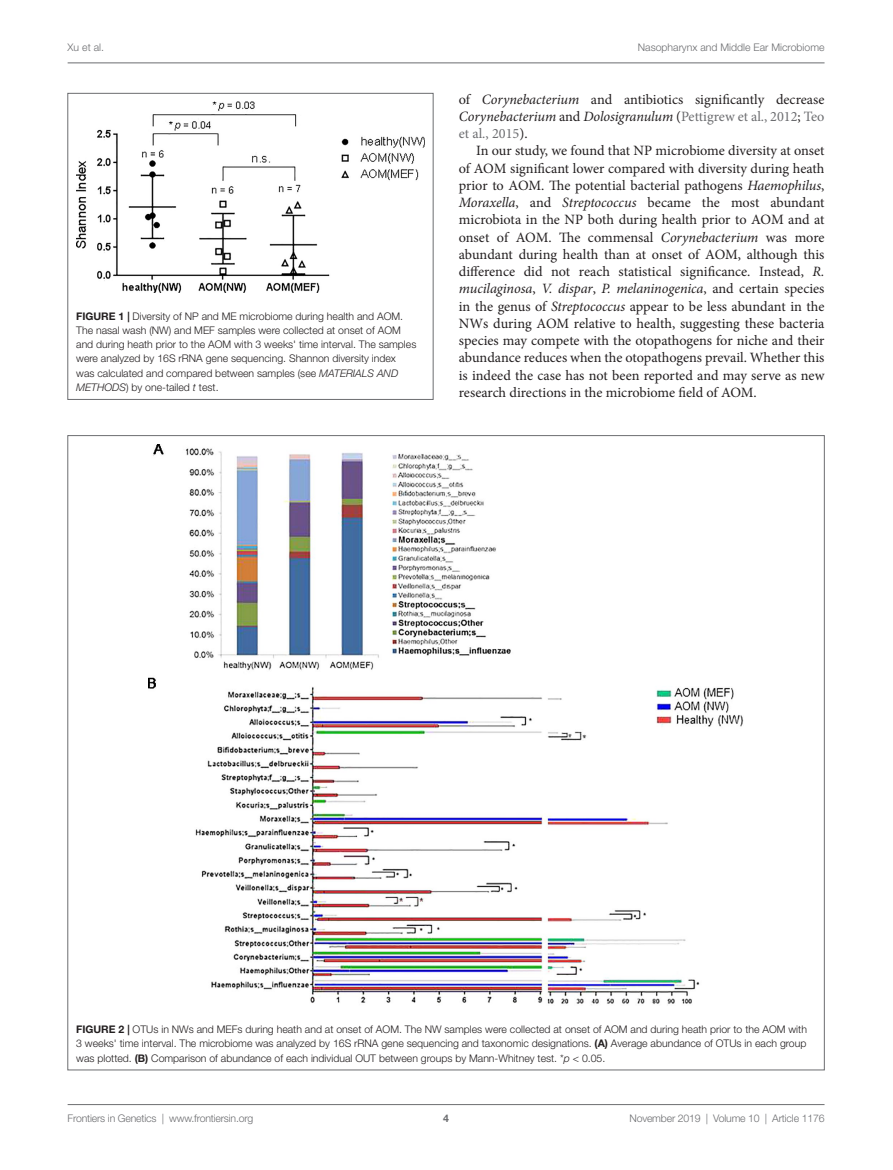
<style>
.page{position:relative;width:893px;height:1170px;background:#fff}
.page>*{position:absolute;margin:0;border:0;box-sizing:border-box;transform-origin:0 0}
.T{font:14.25px/17.2px "Minion Pro MTC";color:#231f20;text-align:justify}
.T1{font:14.25px/17.2px "Minion Pro MTC";color:#231f20;text-align:justify}
.FC{font:300 10.5px/14.2px "Helvetica Neue LT Std";color:#231f20}
.t1{font:300 10.5px "Helvetica Neue LT Std";letter-spacing:-.015em;color:#6c6d70}
.t2{font:700 10.5px "Helvetica Neue LT Std";color:#6c6d70}
.s1{font-weight:700}
.s2{font-style:italic}
.s3{color:#6c6d70}
</style>
<div class="page">
<hr style="left:68px;top:63px;width:756px;height:1px;background:#6c6d70">
<hr style="left:68px;top:1104px;width:756px;height:1px;background:#6c6d70">
<img style="left:77px;top:102px;width:347px;height:191px">
<img style="left:148px;top:444px;width:596px;height:561px">
<p class="t1" style="left:68px;top:41px;width:38px">Xu et al.</p>
<p class="t1" style="left:638px;top:41px;width:188px">Nasopharynx and Middle Ear Microbiome</p>
<p class="FC" style="left:76px;top:309px;width:342px"><span class="s1">FIGURE 1 |</span> Diversity of NP and ME microbiome during health and AOM.<br>The nasal wash (NW) and MEF samples were collected at onset of AOM and during heath prior to the AOM with 3 weeks' time interval. The samples were analyzed by 16S rRNA gene sequencing. Shannon diversity index was calculated and compared between samples (see <span class="s2">MATERIALS AND METHODS</span>) by one-tailed <span class="s2">t</span> test.</p>
<p class="T1" style="left:459px;top:90px;width:367px">of <span class="s2">Corynebacterium</span> and antibiotics significantly decrease <span class="s2">Corynebacterium</span> and <span class="s2">Dolosigranulum</span> (<span class="s3">Pettigrew et al., 2012</span>; <span class="s3">Teo et al., 2015</span>).</p>
<p class="T" style="left:459px;top:142px;width:367px;text-indent:17px">In our study, we found that NP microbiome diversity at onset of AOM significant lower compared with diversity during heath prior to AOM. The potential bacterial pathogens <span class="s2">Haemophilus</span>, <span class="s2">Moraxella</span>, and <span class="s2">Streptococcus</span> became the most abundant microbiota in the NP both during health prior to AOM and at onset of AOM. The commensal <span class="s2">Corynebacterium</span> was more abundant during health than at onset of AOM, although this difference did not reach statistical significance. Instead, <span class="s2">R. mucilaginosa</span>, <span class="s2">V. dispar</span>, <span class="s2">P. melaninogenica</span>, and certain species in the genus of <span class="s2">Streptococcus</span> appear to be less abundant in the NWs during AOM relative to health, suggesting these bacteria species may compete with the otopathogens for niche and their abundance reduces when the otopathogens prevail. Whether this is indeed the case has not been reported and may serve as new research directions in the microbiome field of AOM.</p>
<p class="FC" style="left:76px;top:1022px;width:732px;text-align:justify"><span class="s1">FIGURE 2 |</span> OTUs in NWs and MEFs during heath and at onset of AOM. The NW samples were collected at onset of AOM and during heath prior to the AOM with 3 weeks' time interval. The microbiome was analyzed by 16S rRNA gene sequencing and taxonomic designations. <span class="s1">(A)</span> Average abundance of OTUs in each group was plotted. <span class="s1">(B)</span> Comparison of abundance of each individual OUT between groups by Mann-Whitney test. *<span class="s2">p</span> &lt; 0.05.</p>
<p class="t1" style="left:68px;top:1111px;width:187px">Frontiers in Genetics | www.frontiersin.org</p>
<p class="t1" style="left:629px;top:1111px;width:197px">November 2019 | Volume 10 | Article 1176</p>
<p class="t2" style="left:443px;top:1111px;width:7px">4</p>
</div>
